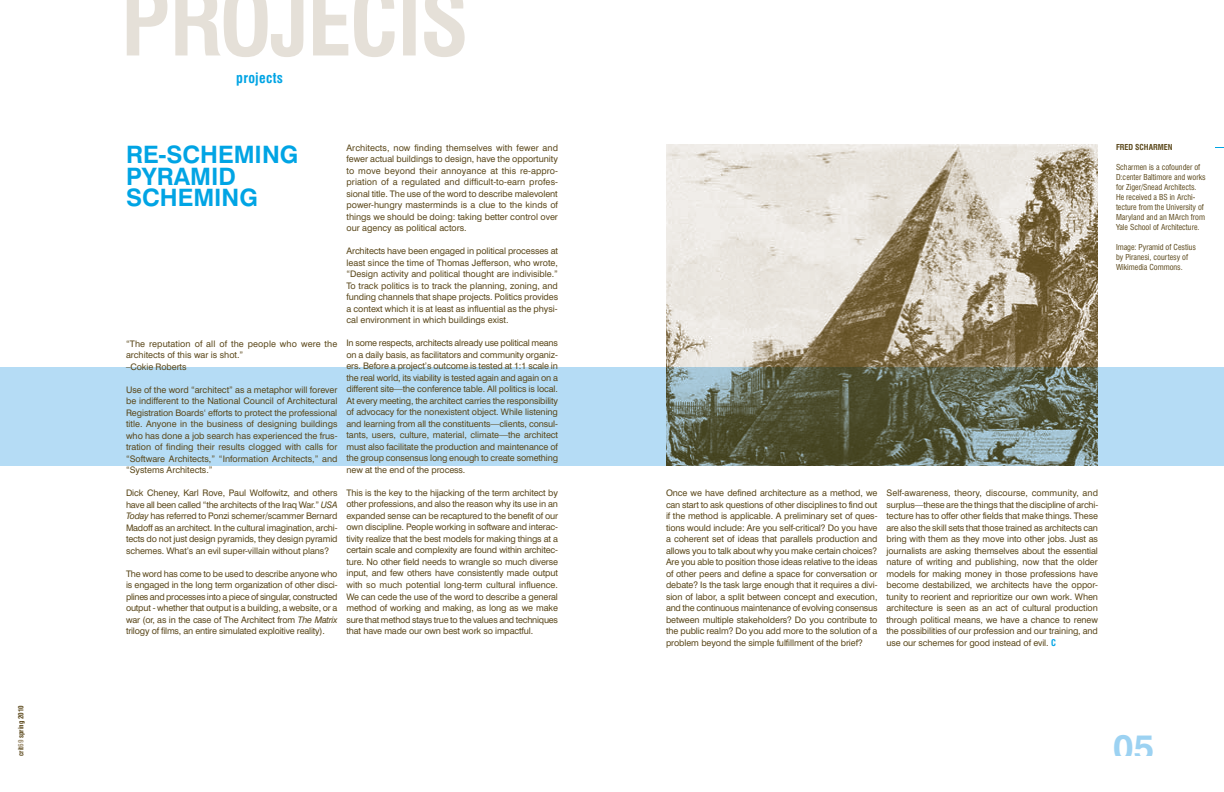
<style>
.page{position:relative;width:1224px;height:792px;background:#fff}
.page>*{position:absolute;margin:0;border:0;box-sizing:border-box;transform-origin:0 0}
.t1{font:700 condensed 90px "Swiss 721 BT";letter-spacing:-.025em;color:#e5e0d8}
.t2{font:700 36px "Swiss 721 BT";color:#9cd2f2}
.t3{font:700 24px/21.5px "Swiss 721 BT";color:#00a4e4}
.t4{font:700 condensed 14px "Swiss 721 BT";letter-spacing:.02em;color:#00a4e4}
.t5{font:9px/11.5px "Swiss 721 BT";letter-spacing:-.01em;color:#5b481b;text-align:justify}
.t6{font:condensed 8px/10px "Swiss 721 BT";color:#5b481b}
.t7{font:700 condensed 8px "Swiss 721 BT";color:#5b481b}
.t8{font:700 condensed 7px "Swiss 721 BT";color:#5b481b}
.s1{color:#9e8e70}
.s2{font-style:italic}
.s3{font-weight:700;font-stretch:condensed;color:#00a4e4}
</style>
<div class="page">
<img style="left:666px;top:144px;width:432px;height:223px">
<svg style="left:0;top:367px;width:1224px;height:99px;fill:#b5dcf5"></svg>
<p class="t8" style="left:17px;top:756px;width:52px;rotate:-90deg">CRIT<span class="s1">69</span> SPRING 2010</p>
<h1 class="t1" style="left:121px;top:-31px;width:340px">PROJ ECTS</h1>
<h3 class="t4" style="left:236px;top:70px;width:48px">PROJECTS</h3>
<h3 class="t3" style="left:126px;top:144px;width:170px">RE-SCHEMING<br>PYRAMID<br>SCHEMING</h3>
<p class="t5" style="left:126px;top:338px;width:213px;text-align:left">“The reputation of all of the people who were the architects of this war is shot.”<br>–Cokie Roberts</p>
<p class="t5" style="left:126px;top:384px;width:213px">Use of the word “architect” as a metaphor will forever be indifferent to the National Council of Architectural Registration Boards‘ efforts to protect the professional title. Anyone in the business of designing buildings who has done a job search has experienced the frus&shy;tration of finding their results clogged with calls for “Software Architects,” “Information Architects,” and “Systems Architects.”</p>
<p class="t5" style="left:126px;top:487px;width:213px">Dick Cheney, Karl Rove, Paul Wolfowitz, and others have all been called “the architects of the Iraq War.” <span class="s2">USA Today</span> has referred to Ponzi schemer/scammer Bernard Madoff as an architect. In the cultural imagination, archi&shy;tects do not just design pyramids, they design pyramid schemes. What’s an evil super-villain without plans?</p>
<p class="t5" style="left:126px;top:568px;width:213px">The word has come to be used to describe anyone who is engaged in the long term organization of other disci&shy;plines and processes into a piece of singular, constructed output - whether that output is a building, a website, or a war (or, as in the case of The Architect from <span class="s2">The Matrix </span>trilogy of films, an entire simulated exploitive reality).</p>
<p class="t5" style="left:346px;top:142px;width:213px">Architects, now finding themselves with fewer and fewer actual buildings to design, have the opportunity to move beyond their annoyance at this re-appro&shy;priation of a regulated and difficult-to-earn profes&shy;sional title. The use of the word to describe malevolent power-hungry masterminds is a clue to the kinds of things we should be doing: taking better control over our agency as political actors.</p>
<p class="t5" style="left:346px;top:245px;width:213px">Architects have been engaged in political processes at least since the time of Thomas Jefferson, who wrote, “Design activity and political thought are indivisible.” To track politics is to track the planning, zoning, and funding channels that shape projects. Politics provides a context which it is at least as influential as the physi&shy;cal environment in which buildings exist.</p>
<p class="t5" style="left:346px;top:337px;width:213px">In some respects, architects already use political means on a daily basis, as facilitators and community organiz&shy;ers. Before a project’s outcome is tested at 1:1 scale in the real world, its viability is tested again and again on a different site—the conference table. All politics is local.<br>At every meeting, the architect carries the responsibility of advocacy for the nonexistent object. While listening and learning from all the constituents—clients, consul&shy;tants, users, culture, material, climate—the architect must also facilitate the production and maintenance of the group consensus long enough to create something new at the end of the process.</p>
<p class="t5" style="left:346px;top:487px;width:213px">This is the key to the hijacking of the term architect by other professions, and also the reason why its use in an expanded sense can be recaptured to the benefit of our own discipline. People working in software and interac&shy;tivity realize that the best models for making things at a certain scale and complexity are found within architec&shy;ture. No other field needs to wrangle so much diverse input, and few others have consistently made output with so much potential long-term cultural influence.<br>We can cede the use of the word to describe a general method of working and making, as long as we make sure that method stays true to the values and techniques that have made our own best work so impactful.</p>
<p class="t5" style="left:666px;top:487px;width:213px">Once we have defined architecture as a method, we can start to ask questions of other disciplines to find out if the method is applicable. A preliminary set of ques&shy;tions would include: Are you self-critical? Do you have a coherent set of ideas that parallels production and allows you to talk about why you make certain choices?<br>Are you able to position those ideas relative to the ideas of other peers and define a space for conversation or debate? Is the task large enough that it requires a divi&shy;sion of labor, a split between concept and execution, and the continuous maintenance of evolving consensus between multiple stakeholders? Do you contribute to the public realm? Do you add more to the solution of a problem beyond the simple fulfillment of the brief?</p>
<p class="t5" style="left:886px;top:487px;width:213px">Self-awareness, theory, discourse, community, and surplus—these are the things that the discipline of archi&shy;tecture has to offer other fields that make things. These are also the skill sets that those trained as architects can bring with them as they move into other jobs. Just as journalists are asking themselves about the essential nature of writing and publishing, now that the older models for making money in those professions have become destabilized, we architects have the oppor&shy;tunity to reorient and reprioritize our own work. When architecture is seen as an act of cultural production through political means, we have a chance to renew the possibilities of our profession and our training, and use our schemes for good instead of evil. <span class="s3">C</span></p>
<p class="t7" style="left:1116px;top:143px;width:58px">FRED SCHARMEN</p>
<p class="t6" style="left:1116px;top:162px;width:91px">Scharmen is a cofounder of<br>D:center Baltimore and works for Ziger/Snead Architects.<br>He received a BS in Archi&shy;tecture from the University of<br>Maryland and an MArch from<br>Yale School of Architecture.</p>
<p class="t6" style="left:1116px;top:242px;width:82px">Image: Pyramid of Cestius by Piranesi, courtesy of<br>Wikimedia Commons.</p>
<h2 class="t2" style="left:1113px;top:726px;width:42px">05</h2>
</div>
